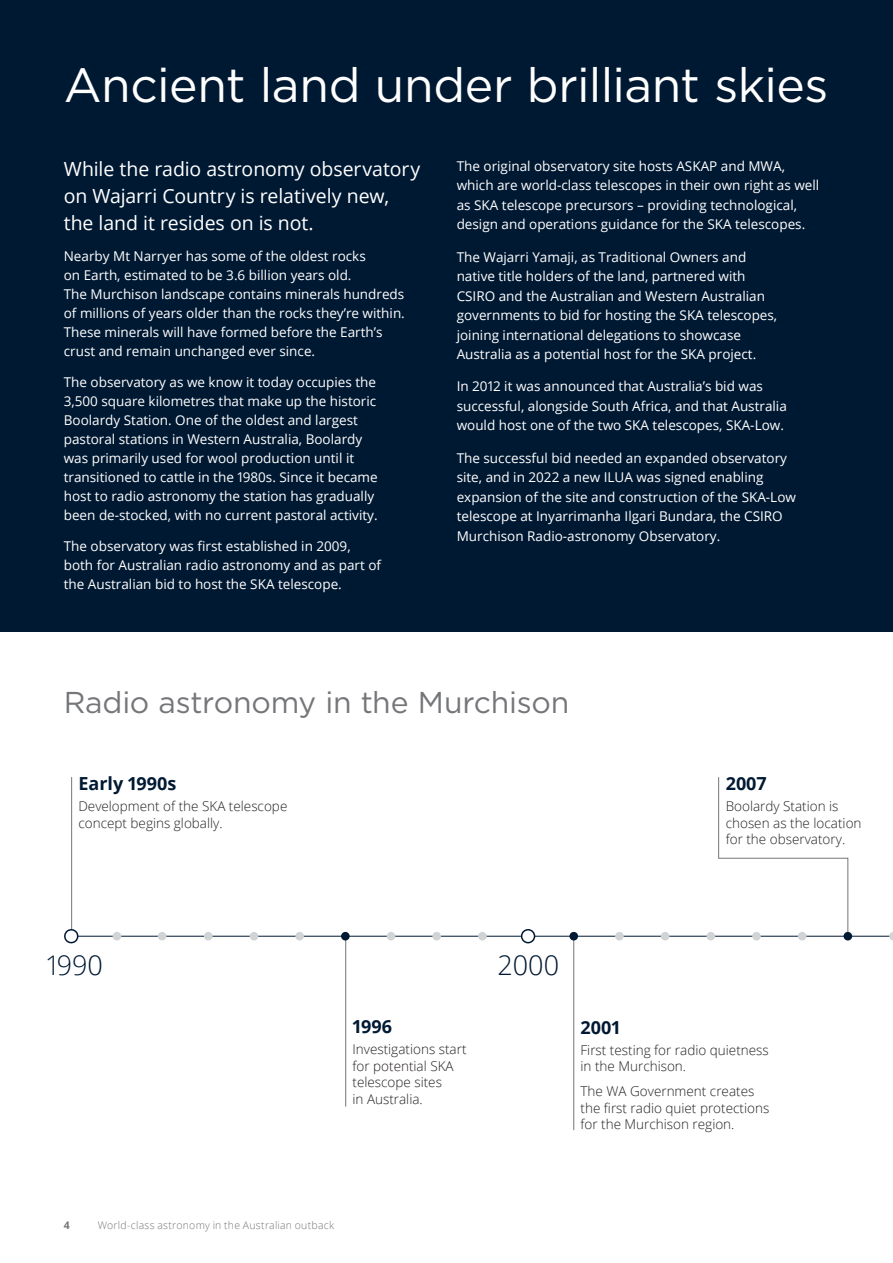
<style>
.page{position:relative;width:893px;height:1263px;background:#fff}
.page>*{position:absolute;margin:0;border:0;box-sizing:border-box;transform-origin:0 0}
.H1_Page_Title_A4{font:48px "Gotham";letter-spacing:-.01em;color:#fff}
.H2_Heading{font:30.15px "Gotham";letter-spacing:-.01em;color:#757679}
.t1{font:300 27px "Open Sans";color:#001932}
.Introduction_A4{font:19.5px/27px "Open Sans";letter-spacing:-.005em;color:#fff}
.Timeline_text{font:700 18px "Open Sans";color:#001932}
.Body_copy_regular_reverse{font:13.5px/19px "Open Sans";color:#fff}
.Timeline_text-2{font:300 13.5px/16.5px "Open Sans";color:#231f20}
.t2{font:300 10.5px "Open Sans";letter-spacing:.02em;color:#757679}
.t3{font:700 10.5px "Open Sans";color:#757679}
</style>
<div class="page">
<div style="left:0;top:0;width:893px;height:631px;background:#001932"></div>
<hr style="left:75px;top:936px;width:818px;height:1px;background:#001932">
<hr style="left:71px;top:777px;width:1px;height:159px;background:#757679">
<svg style="left:718px;top:777px;width:131px;height:160px"></svg>
<hr style="left:345px;top:940px;width:1px;height:166px;background:#757679">
<hr style="left:573px;top:940px;width:1px;height:190px;background:#757679">
<svg style="left:64px;top:927px;width:16px;height:17px"></svg>
<div style="left:522px;top:930px;width:13px;height:13px;background:#fff;border-radius:50%"></div>
<div style="left:521px;top:929px;width:14px;height:14px;border:2px solid #001932;border-radius:50%"></div>
<div style="left:569px;top:932px;width:9px;height:8px;background:#001932;border-radius:50%"></div>
<div style="left:341px;top:932px;width:9px;height:8px;background:#001932;border-radius:50%"></div>
<div style="left:843px;top:932px;width:9px;height:8px;background:#001932;border-radius:50%"></div>
<div style="left:113px;top:932px;width:8px;height:8px;background:#d2d3d5;border-radius:50%"></div>
<div style="left:158px;top:932px;width:8px;height:8px;background:#d2d3d5;border-radius:50%"></div>
<div style="left:615px;top:932px;width:9px;height:8px;background:#d2d3d5;border-radius:50%"></div>
<div style="left:204px;top:932px;width:9px;height:8px;background:#d2d3d5;border-radius:50%"></div>
<div style="left:661px;top:932px;width:8px;height:8px;background:#d2d3d5;border-radius:50%"></div>
<div style="left:250px;top:932px;width:8px;height:8px;background:#d2d3d5;border-radius:50%"></div>
<div style="left:706px;top:932px;width:9px;height:8px;background:#d2d3d5;border-radius:50%"></div>
<div style="left:295px;top:932px;width:9px;height:8px;background:#d2d3d5;border-radius:50%"></div>
<div style="left:752px;top:932px;width:9px;height:8px;background:#d2d3d5;border-radius:50%"></div>
<div style="left:798px;top:932px;width:8px;height:8px;background:#d2d3d5;border-radius:50%"></div>
<div style="left:387px;top:932px;width:8px;height:8px;background:#d2d3d5;border-radius:50%"></div>
<div style="left:432px;top:932px;width:9px;height:8px;background:#d2d3d5;border-radius:50%"></div>
<svg style="left:889px;top:932px;width:4px;height:8px"></svg>
<div style="left:478px;top:932px;width:9px;height:8px;background:#d2d3d5;border-radius:50%"></div>
<h1 class="H1_Page_Title_A4" style="left:64px;top:54px;width:766px">Ancient land under brilliant skies</h1>
<p class="Introduction_A4" style="left:64px;top:154px;width:358px">While the radio astronomy observatory on Wajarri Country is relatively new, the land it resides on is not.</p>
<p class="Body_copy_regular_reverse" style="left:64px;top:246px;width:343px">Nearby Mt Narryer has some of the oldest rocks<br>on Earth, estimated to be 3.6 billion years old.<br>The Murchison landscape contains minerals hundreds of millions of years older than the rocks they’re within.<br>These minerals will have formed before the Earth’s crust and remain unchanged ever since.</p>
<p class="Body_copy_regular_reverse" style="left:64px;top:372px;width:315px">The observatory as we know it today occupies the 3,500 square kilometres that make up the historic Boolardy Station. One of the oldest and largest pastoral stations in Western Australia, Boolardy was primarily used for wool production until it transitioned to cattle in the 1980s. Since it became host to radio astronomy the station has gradually been de-stocked, with no current pastoral activity.</p>
<p class="Body_copy_regular_reverse" style="left:64px;top:536px;width:319px">The observatory was first established in 2009, both for Australian radio astronomy and as part of the Australian bid to host the SKA telescope.</p>
<p class="Body_copy_regular_reverse" style="left:457px;top:156px;width:364px;line-height:19.5px">The original observatory site hosts ASKAP and MWA, which are world-class telescopes in their own right as well as SKA telescope precursors – providing technological, design and operations guidance for the SKA telescopes.</p>
<p class="Body_copy_regular_reverse" style="left:457px;top:247px;width:322px;line-height:19.5px">The Wajarri Yamaji, as Traditional Owners and native title holders of the land, partnered with CSIRO and the Australian and Western Australian governments to bid for hosting the SKA telescopes, joining international delegations to showcase Australia as a potential host for the SKA project.</p>
<p class="Body_copy_regular_reverse" style="left:457px;top:376px;width:332px;line-height:19.5px">In 2012 it was announced that Australia’s bid was successful, alongside South Africa, and that Australia would host one of the two SKA telescopes, SKA-Low.</p>
<p class="Body_copy_regular_reverse" style="left:457px;top:448px;width:341px;line-height:19.5px">The successful bid needed an expanded observatory site, and in 2022 a new ILUA was signed enabling expansion of the site and construction of the SKA‑Low telescope at Inyarrimanha Ilgari Bundara, the CSIRO Murchison Radio-astronomy Observatory.</p>
<h2 class="H2_Heading" style="left:64px;top:683px;width:507px">Radio astronomy in the Murchison</h2>
<p class="Timeline_text" style="left:78px;top:771px;width:99px">Early 1990s</p>
<p class="Timeline_text-2" style="left:78px;top:798px;width:211px">Development of the SKA telescope concept begins globally.</p>
<p class="Timeline_text" style="left:726px;top:771px;width:43px">2007</p>
<p class="Timeline_text-2" style="left:726px;top:798px;width:137px">Boolardy Station is chosen as the location for the observatory.</p>
<h3 class="t1" style="left:47px;top:947px;width:58px">1990</h3>
<h3 class="t1" style="left:497px;top:947px;width:63px">2000</h3>
<p class="Timeline_text" style="left:352px;top:1014px;width:41px">1996</p>
<p class="Timeline_text-2" style="left:352px;top:1041px;width:116px">Investigations start for potential SKA telescope sites<br>in Australia.</p>
<p class="Timeline_text" style="left:580px;top:1015px;width:41px">2001</p>
<p class="Timeline_text-2" style="left:580px;top:1041px;width:190px">First testing for radio quietness in the Murchison.</p>
<p class="Timeline_text-2" style="left:580px;top:1082px;width:190px">The WA Government creates the first radio quiet protections for the Murchison region.</p>
<p class="t3" style="left:64px;top:1217px;width:7px">4</p>
<p class="t2" style="left:98px;top:1217px;width:238px">World-class astronomy in the Australian outback</p>
</div>
